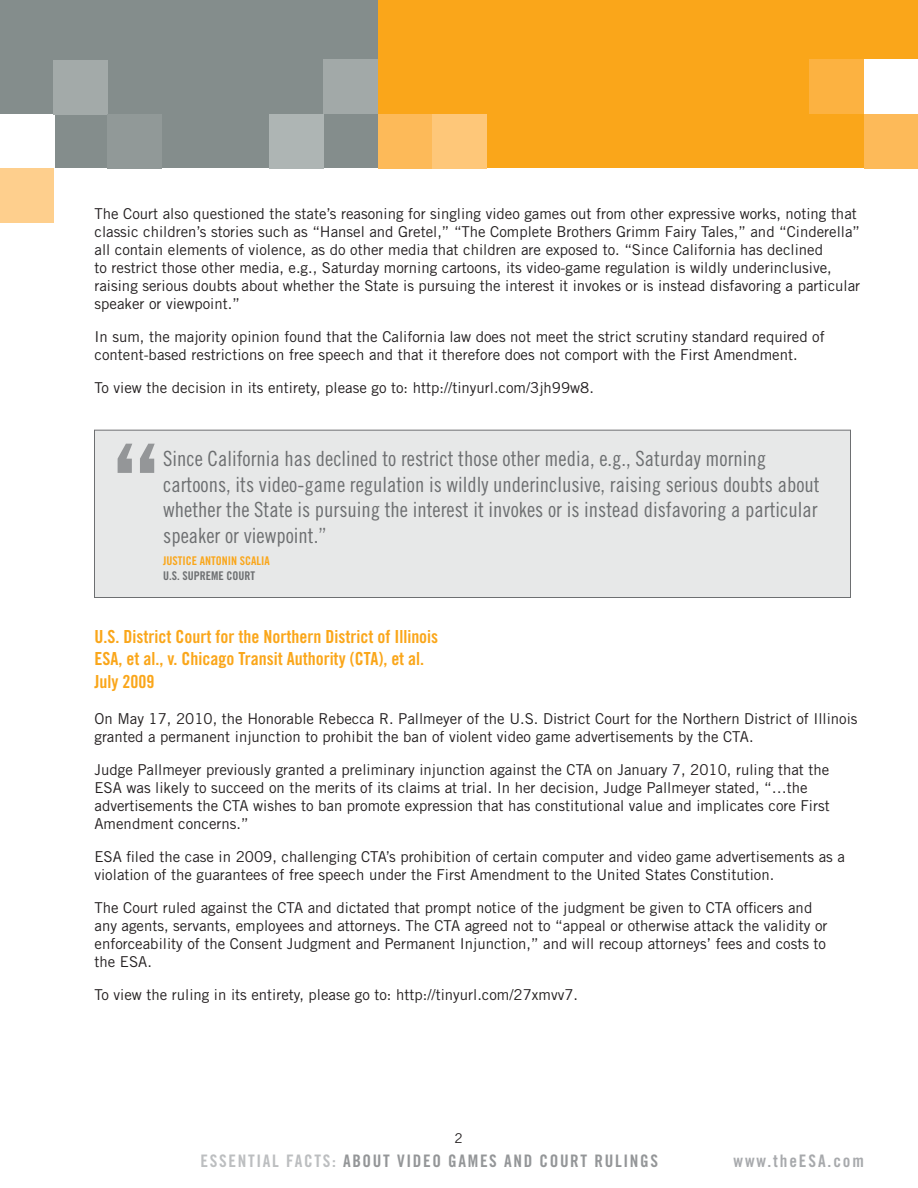
<style>
.page{position:relative;width:918px;height:1188px;background:#fff}
.page>*{position:absolute;margin:0;border:0;box-sizing:border-box;transform-origin:0 0}
.t1{font:21px/25.5px "Trade Gothic LT Std Cn 18";color:#6d6f71}
.OrgQuoteHead{font:18px "Trade Gothic LT Std Bd Cn 20";color:#faa61a}
.List_Paragraph{font:17.25px "Trade Gothic LT Std Bd Cn 20";letter-spacing:.095em;color:#949698}
.List_Paragraph-2{font:17.25px "Trade Gothic LT Std Bd Cn 20";letter-spacing:.11em;color:#a7a9ac}
.List_Paragraph-3{font:15px/18px "Trade Gothic LT Std";color:#231f20}
.List_Paragraph-4{font:13.5px "Trade Gothic LT Std";color:#231f20}
.t2{font:12px/15px "Trade Gothic LT Std Bd Cn 20";color:#faa61a}
.s1{color:#6d6f71}
.s2{color:#bcbec0}
</style>
<div class="page">
<div style="left:0;top:1px;width:378px;height:167px;background:#848d8c"></div>
<div style="left:378px;top:1px;width:539px;height:167px;background:#faa61a"></div>
<div style="left:0;top:114px;width:54px;height:60px;background:#fff"></div>
<div style="left:54px;top:60px;width:54px;height:54px;background:#a3aaa9"></div>
<div style="left:108px;top:114px;width:54px;height:54px;background:#919998"></div>
<div style="left:269px;top:114px;width:55px;height:54px;background:#aeb5b4"></div>
<div style="left:378px;top:114px;width:54px;height:54px;background:#fdba59"></div>
<div style="left:0;top:168px;width:54px;height:54px;background:#fecf8d"></div>
<div style="left:432px;top:114px;width:54px;height:54px;background:#fec779"></div>
<div style="left:864px;top:114px;width:54px;height:54px;background:#fdba59"></div>
<div style="left:324px;top:60px;width:54px;height:54px;background:#a2a9a8"></div>
<div style="left:810px;top:59px;width:54px;height:55px;background:#fcb241"></div>
<div style="left:864px;top:59px;width:54px;height:55px;background:#fff"></div>
<div style="left:94px;top:430px;width:757px;height:168px;background:#e7e8e8;border:1px solid #6d6f71"></div>
<svg style="left:118px;top:444px;width:37px;height:29px"></svg>
<p class="List_Paragraph-3" style="left:94px;top:205px;width:767px">The Court also questioned the state’s reasoning for singling video games out from other expressive works, noting that classic children’s stories such as “Hansel and Gretel,” “The Complete Brothers Grimm Fairy Tales,” and “Cinderella” all contain elements of violence, as do other media that children are exposed to. “Since California has declined<br>to restrict those other media, e.g., Saturday morning cartoons, its video-game regulation is wildly underinclusive, raising serious doubts about whether the State is pursuing the interest it invokes or is instead disfavoring a particular speaker or viewpoint.”</p>
<p class="List_Paragraph-3" style="left:94px;top:328px;width:732px">In sum, the majority opinion found that the California law does not meet the strict scrutiny standard required of content-based restrictions on free speech and that it therefore does not comport with the First Amendment.</p>
<p class="List_Paragraph-3" style="left:94px;top:379px;width:501px">To view the decision in its entirety, please go to: http://tinyurl.com/3jh99w8.</p>
<p class="t1" style="left:163px;top:446px;width:658px">Since California has declined to restrict those other media, e.g., Saturday morning cartoons, its video-game regulation is wildly underinclusive, raising serious doubts about whether the State is pursuing the interest it invokes or is instead disfavoring a particular speaker or viewpoint.”</p>
<p class="t2" style="left:163px;top:553px;width:108px">JUSTICE ANTONIN SCALIA<br><span class="s1">U.S. SUPREME COURT</span></p>
<p class="OrgQuoteHead" style="left:94px;top:625px;width:345px">U.S. District Court for the Northern District of Illinois</p>
<p class="OrgQuoteHead" style="left:94px;top:648px;width:331px">ESA, et al., v. Chicago Transit Authority (CTA), et al.</p>
<p class="OrgQuoteHead" style="left:94px;top:671px;width:61px">July 2009</p>
<p class="List_Paragraph-3" style="left:94px;top:710px;width:765px">On May 17, 2010, the Honorable Rebecca R. Pallmeyer of the U.S. District Court for the Northern District of Illinois granted a permanent injunction to prohibit the ban of violent video game advertisements by the CTA.</p>
<p class="List_Paragraph-3" style="left:94px;top:761px;width:737px">Judge Pallmeyer previously granted a preliminary injunction against the CTA on January 7, 2010, ruling that the ESA was likely to succeed on the merits of its claims at trial. In her decision, Judge Pallmeyer stated, “…the advertisements the CTA wishes to ban promote expression that has constitutional value and implicates core First Amendment concerns.”</p>
<p class="List_Paragraph-3" style="left:94px;top:848px;width:752px">ESA filed the case in 2009, challenging CTA’s prohibition of certain computer and video game advertisements as a violation of the guarantees of free speech under the First Amendment to the United States Constitution.</p>
<p class="List_Paragraph-3" style="left:94px;top:899px;width:735px">The Court ruled against the CTA and dictated that prompt notice of the judgment be given to CTA officers and any agents, servants, employees and attorneys. The CTA agreed not to “appeal or otherwise attack the validity or enforceability of the Consent Judgment and Permanent Injunction,” and will recoup attorneys’ fees and costs to the ESA.</p>
<p class="List_Paragraph-3" style="left:94px;top:986px;width:485px">To view the ruling in its entirety, please go to: http://tinyurl.com/27xmvv7.</p>
<p class="List_Paragraph-4" style="left:455px;top:1130px;width:10px">2</p>
<p class="List_Paragraph" style="left:201px;top:1151px;width:459px"><span class="s2">ESSENTIAL FACTS:</span> ABOUT VIDEO GAMES AND COURT RULINGS</p>
<p class="List_Paragraph-2" style="left:734px;top:1151px;width:132px">www.theESA.com</p>
</div>
